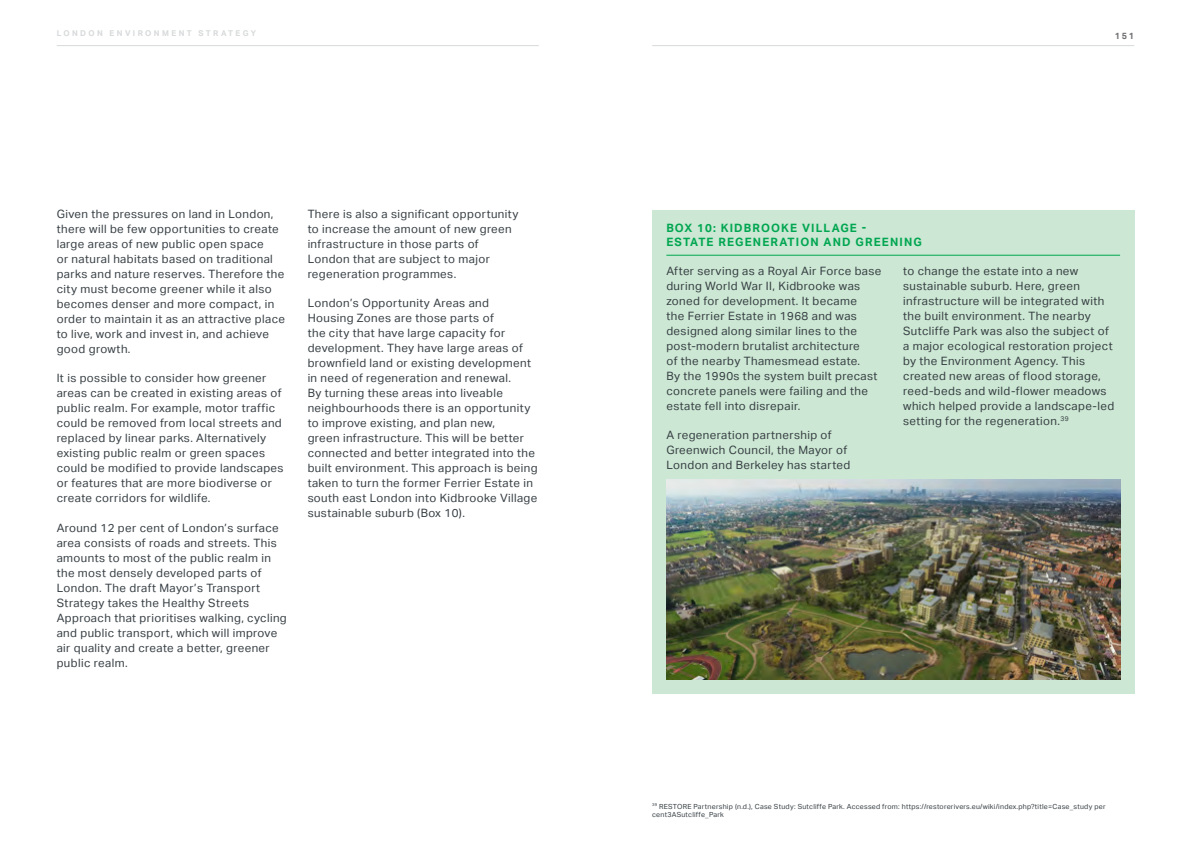
<style>
.page{position:relative;width:1191px;height:842px;background:#fff}
.page>*{position:absolute;margin:0;border:0;box-sizing:border-box;transform-origin:0 0}
.t1{font:11.5px/15px "Aktiv Grotesk";letter-spacing:.035em;color:#363e43}
.t2{font:700 11.5px/13.8px "Aktiv Grotesk";letter-spacing:.1em;color:#00a651}
.t3{font:700 9px "Aktiv Grotesk";color:#717073}
.t4{font:700 8px "Aktiv Grotesk";letter-spacing:.3em;color:#d7d9da}
.t5{font:7px/8.4px "Aktiv Grotesk";letter-spacing:.035em;color:#363e43}
</style>
<div class="page">
<hr style="left:57px;top:45px;width:482px;height:1px;background:#d7d9da">
<hr style="left:652px;top:45px;width:482px;height:1px;background:#d7d9da">
<div style="left:652px;top:210px;width:482px;height:483px;background:#cce7d3"></div>
<hr style="left:666px;top:255px;width:454px;height:1px;background:#00a651">
<img style="left:666px;top:480px;width:454px;height:199px">
<p class="t4" style="left:57px;top:28px;width:201px">LONDON ENVIRONMENT STRATEGY</p>
<p class="t1" style="left:57px;top:207px;width:230px">Given the pressures on land in London, there will be few opportunities to create large areas of new public open space<br>or natural habitats based on traditional parks and nature reserves. Therefore the city must become greener while it also becomes denser and more compact, in order to maintain it as an attractive place to live, work and invest in, and achieve good growth.</p>
<p class="t1" style="left:57px;top:371px;width:228px">It is possible to consider how greener areas can be created in existing areas of public realm. For example, motor traffic could be removed from local streets and replaced by linear parks. Alternatively existing public realm or green spaces could be modified to provide landscapes or features that are more biodiverse or create corridors for wildlife.</p>
<p class="t1" style="left:57px;top:520px;width:232px">Around 12 per cent of London’s surface area consists of roads and streets. This amounts to most of the public realm in the most densely developed parts of London. The draft Mayor’s Transport Strategy takes the Healthy Streets Approach that prioritises walking, cycling and public transport, which will improve air quality and create a better, greener public realm.</p>
<p class="t1" style="left:308px;top:207px;width:212px">There is also a significant opportunity to increase the amount of new green infrastructure in those parts of London that are subject to major regeneration programmes.</p>
<p class="t1" style="left:308px;top:296px;width:231px">London’s Opportunity Areas and Housing Zones are those parts of<br>the city that have large capacity for development. They have large areas of brownfield land or existing development in need of regeneration and renewal.<br>By turning these areas into liveable neighbourhoods there is an opportunity to improve existing, and plan new,<br>green infrastructure. This will be better connected and better integrated into the built environment. This approach is being taken to turn the former Ferrier Estate in south east London into Kidbrooke Village sustainable suburb (Box 10).</p>
<p class="t2" style="left:666px;top:222px;width:257px">BOX 10: KIDBROOKE VILLAGE -<br>ESTATE REGENERATION AND GREENING</p>
<p class="t3" style="left:1114px;top:30px;width:21px">151</p>
<p class="t1" style="left:666px;top:263px;width:216px">After serving as a Royal Air Force base during World War II, Kidbrooke was zoned for development. It became<br>the Ferrier Estate in 1968 and was designed along similar lines to the post-modern brutalist architecture<br>of the nearby Thamesmead estate.<br>By the 1990s the system built precast concrete panels were failing and the estate fell into disrepair.</p>
<p class="t1" style="left:666px;top:428px;width:186px">A regeneration partnership of<br>Greenwich Council, the Mayor of<br>London and Berkeley has started</p>
<p class="t1" style="left:903px;top:263px;width:212px">to change the estate into a new sustainable suburb. Here, green infrastructure will be integrated with the built environment. The nearby Sutcliffe Park was also the subject of a major ecological restoration project by the Environment Agency. This created new areas of flood storage, reed-beds and wild-flower meadows which helped provide a landscape-led setting for the regeneration.<sup>39</sup></p>
<p class="t5" style="left:652px;top:802px;width:455px"><sup>39</sup> RESTORE Partnership (n.d.), Case Study: Sutcliffe Park. Accessed from: https://restorerivers.eu/wiki/index.php?title=Case_study per cent3ASutcliffe_Park</p>
</div>
